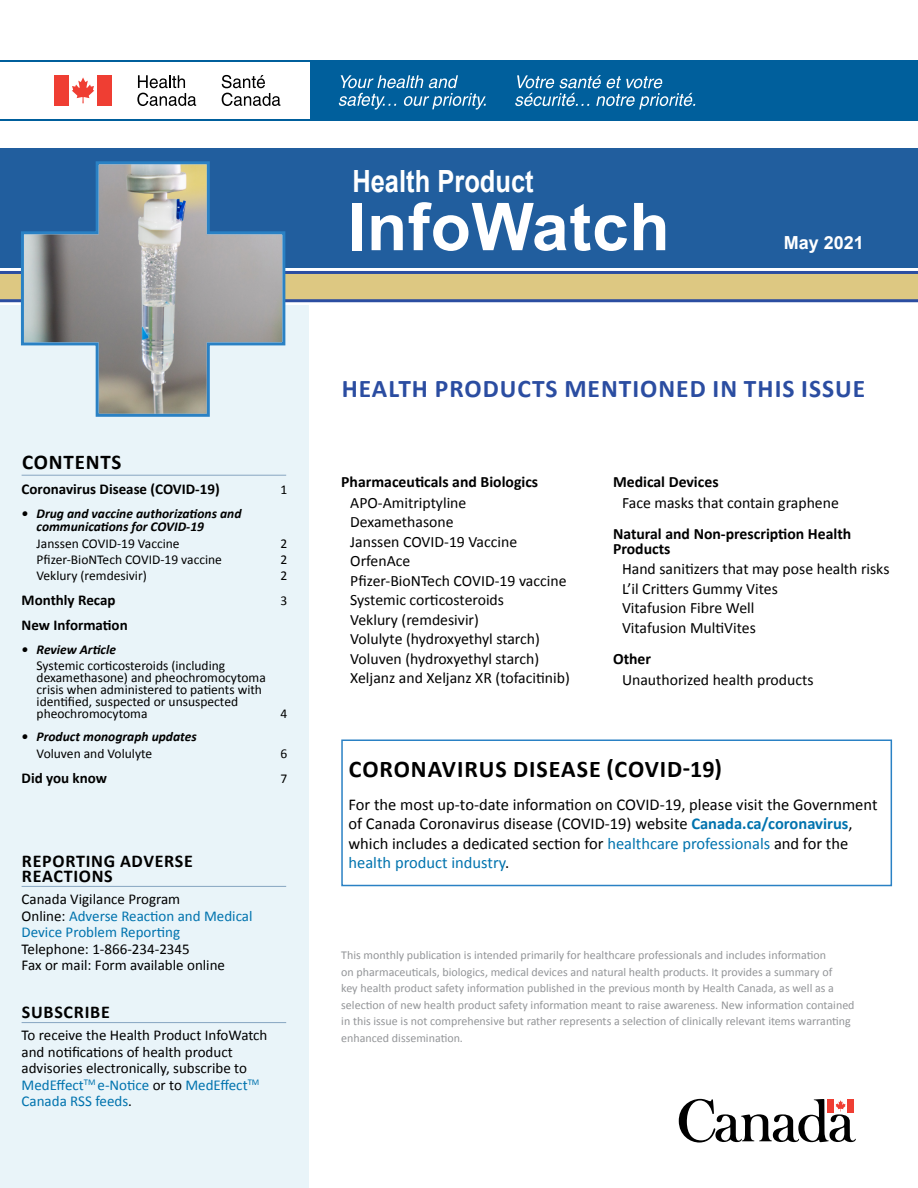
<style>
.page{position:relative;width:918px;height:1188px;background:#fff}
.page>*{position:absolute;margin:0;border:0;box-sizing:border-box;transform-origin:0 0}
.t1{font:700 66px "Arial";letter-spacing:.01em;color:#fff}
.t2{font:700 30.6px "Arial";color:#fff;scale:.83 1}
.t3{font:700 25.5px "Calibri";letter-spacing:.04em;color:#2b4da1}
.t4{font:700 24px "Calibri";letter-spacing:.04em;color:#000}
.t5{font:700 21px "Calibri";letter-spacing:.04em;color:#000}
.t6{font:700 18px/15px "Calibri";letter-spacing:.04em;color:#000}
.t7{font:700 18px "Arial";color:#fff}
.t8{font:16.5px/19.5px "Calibri";color:#000}
.t9{font:15.75px/19.5px "Calibri";color:#000}
.t10{font:700 15.75px/15px "Calibri";color:#000}
.t11{font:15px/16.5px "Calibri";color:#000}
.t12{font:15px/16.5px "Calibri";color:#0073ae}
.t13{font:700 15px "Calibri";color:#000}
.t14{font:13.5px/12px "Calibri";color:#000}
.t15{font:italic 700 13.5px/13.5px "Calibri";color:#000}
.t16{font:12px/16.5px "Calibri";color:#939598}
.s1{font-weight:700;color:#0073ae}
.s2{color:#0073ae}
.s3{color:#000}
</style>
<div class="page">
<hr style="left:0;top:60px;width:310px;height:2px;background:#005f9c">
<hr style="left:0;top:119px;width:310px;height:2px;background:#005f9c">
<div style="left:310px;top:60px;width:608px;height:61px;background:#005f9c"></div>
<div style="left:54px;top:75px;width:15px;height:31px;background:#ef3e33"></div>
<svg style="left:72px;top:77px;width:22px;height:26px"></svg>
<div style="left:98px;top:75px;width:14px;height:31px;background:#ef3e33"></div>
<svg style="left:137px;top:75px;width:59px;height:31px"></svg>
<svg style="left:222px;top:75px;width:58px;height:31px"></svg>
<svg style="left:679px;top:1099px;width:177px;height:44px"></svg>
<svg style="left:339px;top:75px;width:147px;height:34px"></svg>
<svg style="left:515px;top:75px;width:180px;height:34px"></svg>
<div style="left:0;top:306px;width:308px;height:882px;background:#e9f4f9"></div>
<div style="left:0;top:148px;width:918px;height:120px;background:#215e9e"></div>
<svg style="left:0;top:271px;width:918px;height:31px;background:#bcb187"></svg>
<svg style="left:19px;top:161px;width:268px;height:256px"></svg>
<hr style="left:22px;top:886px;width:264px;height:1px;background:#87a5c1">
<hr style="left:22px;top:1022px;width:264px;height:1px;background:#87a5c1">
<hr style="left:22px;top:475px;width:264px;height:1px;background:#87a5c1">
<div style="left:341px;top:740px;width:551px;height:146px;border:2px solid #2a81c4"></div>
<h2 class="t2" style="left:352px;top:161px;width:220px">Health Product</h2>
<h1 class="t1" style="left:348px;top:183px;width:323px">InfoWatch</h1>
<h3 class="t7" style="left:784px;top:231px;width:82px">May 2021</h3>
<h3 class="t5" style="left:22px;top:449px;width:101px">CONTENTS</h3>
<p class="t13" style="left:22px;top:480px;width:200px">Coronavirus Disease (COVID-19)</p>
<p class="t14" style="left:280px;top:484px;width:8px">1</p>
<p class="t15" style="left:37px;top:506px;width:206px;text-indent:-15px">• Drug and vaccine authorizations and communications for COVID-19</p>
<p class="t14" style="left:37px;top:537px;width:145px">Janssen COVID-19 Vaccine</p>
<p class="t14" style="left:280px;top:537px;width:8px">2</p>
<p class="t14" style="left:37px;top:553px;width:187px">Pfizer-BioNTech COVID-19 vaccine</p>
<p class="t14" style="left:280px;top:553px;width:8px">2</p>
<p class="t14" style="left:37px;top:570px;width:112px">Veklury (remdesivir)</p>
<p class="t14" style="left:280px;top:570px;width:8px">2</p>
<p class="t13" style="left:22px;top:591px;width:95px">Monthly Recap</p>
<p class="t14" style="left:280px;top:595px;width:8px">3</p>
<p class="t13" style="left:22px;top:616px;width:108px">New Information</p>
<p class="t15" style="left:22px;top:642px;width:96px">• Review Article</p>
<p class="t14" style="left:37px;top:660px;width:231px">Systemic corticosteroids (including dexamethasone) and pheochromocytoma crisis when administered to patients with identified, suspected or unsuspected pheochromocytoma</p>
<p class="t14" style="left:280px;top:708px;width:8px">4</p>
<h3 class="t3" style="left:342px;top:372px;width:525px">HEALTH PRODUCTS MENTIONED IN THIS ISSUE</h3>
<h3 class="t10" style="left:341px;top:474px;width:198px">Pharmaceuticals and Biologics</h3>
<p class="t9" style="left:350px;top:493px;width:221px">APO-Amitriptyline<br>Dexamethasone<br>Janssen COVID-19 Vaccine<br>OrfenAce<br>Pfizer-BioNTech COVID-19 vaccine<br>Systemic corticosteroids<br>Veklury (remdesivir)<br>Volulyte (hydroxyethyl starch)<br>Voluven (hydroxyethyl starch)<br>Xeljanz and Xeljanz XR (tofacitinib)</p>
<h3 class="t10" style="left:613px;top:474px;width:107px">Medical Devices</h3>
<h3 class="t9" style="left:622px;top:493px;width:218px">Face masks that contain graphene</h3>
<h3 class="t10" style="left:613px;top:526px;width:240px">Natural and Non-prescription Health<br>Products</h3>
<h3 class="t9" style="left:622px;top:559px;width:269px">Hand sanitizers that may pose health risks<br>L’il Critters Gummy Vites<br>Vitafusion Fibre Well<br>Vitafusion MultiVites</h3>
<h3 class="t10" style="left:613px;top:651px;width:40px">Other</h3>
<h3 class="t9" style="left:622px;top:670px;width:193px">Unauthorized health products</h3>
<p class="t15" style="left:22px;top:730px;width:177px">• Product monograph updates</p>
<p class="t14" style="left:37px;top:747px;width:117px">Voluven and Volulyte</p>
<p class="t14" style="left:280px;top:747px;width:8px">6</p>
<p class="t13" style="left:22px;top:768px;width:87px">Did you know</p>
<p class="t14" style="left:280px;top:772px;width:8px">7</p>
<h3 class="t4" style="left:349px;top:754px;width:375px">CORONAVIRUS DISEASE (COVID-19)</h3>
<p class="t8" style="left:349px;top:795px;width:531px">For the most up-to-date information on COVID-19, please visit the Government of Canada Coronavirus disease (COVID-19) website <span class="s1">Canada.ca/coronavirus</span>, which includes a dedicated section for <span class="s2">healthcare professionals</span> and for the <span class="s2">health product industry</span>.</p>
<h3 class="t6" style="left:22px;top:853px;width:172px">REPORTING ADVERSE<br>REACTIONS</h3>
<p class="t12" style="left:22px;top:891px;width:232px"><span class="s3">Canada Vigilance Program<br>Online:</span> Adverse Reaction and Medical<br>Device Problem Reporting</p>
<p class="t11" style="left:22px;top:941px;width:205px">Telephone: 1-866-234-2345<br>Fax or mail: Form available online</p>
<p class="t16" style="left:341px;top:947px;width:515px">This monthly publication is intended primarily for healthcare professionals and includes information<br>on pharmaceuticals, biologics, medical devices and natural health products. It provides a summary of<br>key health product safety information published in the previous month by Health Canada, as well as a selection of new health product safety information meant to raise awareness. New information contained in this issue is not comprehensive but rather represents a selection of clinically relevant items warranting enhanced dissemination.</p>
<h3 class="t6" style="left:22px;top:1004px;width:89px">SUBSCRIBE</h3>
<p class="t11" style="left:22px;top:1027px;width:247px">To receive the Health Product InfoWatch and notifications of health product advisories electronically, subscribe to <span class="s2">MedEffect</span><sup>TM</sup> <span class="s2">e-Notice</span> or to <span class="s2">MedEffect</span><sup>TM </sup><span class="s2">Canada RSS feeds</span>.</p>
</div>
